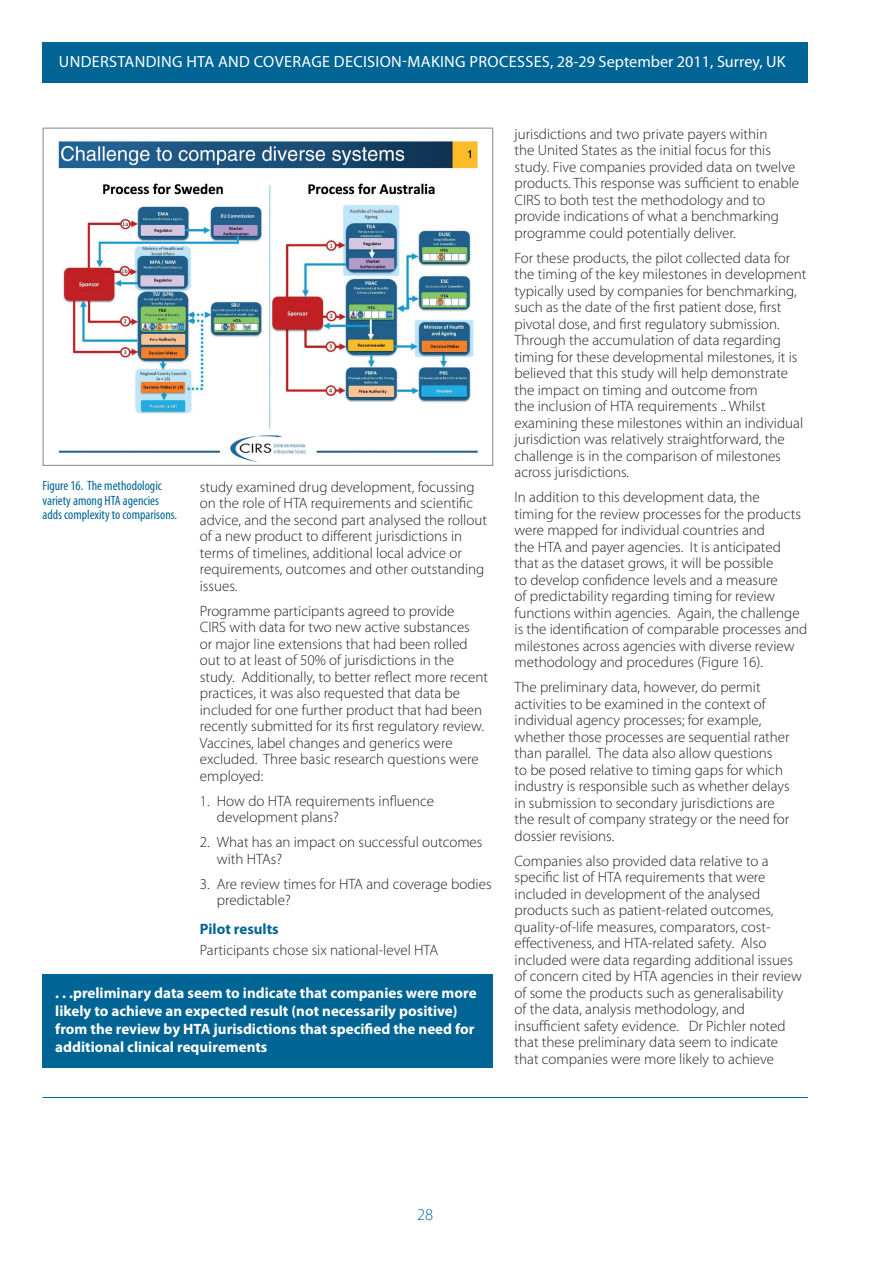
<style>
.page{position:relative;width:893px;height:1263px;background:#fff}
.page>*{position:absolute;margin:0;border:0;box-sizing:border-box;transform-origin:0 0}
.t1{font:300 16.5px "Myriad Pro";color:#006494}
.t2{font:16.2px "Myriad Pro";letter-spacing:.02em;color:#fff}
.t3{font:300 15px/16.5px "Myriad Pro";color:#231f20}
.t4{font:700 15px/18px "Myriad Pro";color:#fff}
.t5{font:700 15px "Myriad Pro";color:#006494}
.t6{font:condensed 13.5px/14.2px "Myriad Pro";color:#006494}
</style>
<div class="page">
<div style="left:43px;top:43px;width:765px;height:40px;background:#006494"></div>
<hr style="left:43px;top:1097px;width:765px;height:1px;background:#006494">
<img style="left:58px;top:141px;width:420px;height:321px">
<div style="left:43px;top:128px;width:450px;height:338px;border:1px solid #939598"></div>
<div style="left:43px;top:974px;width:450px;height:93px;background:#006494"></div>
<p class="t2" style="left:59px;top:52px;width:138px">UNDERSTANDING HTA</p>
<p class="t2" style="left:218px;top:52px;width:569px">AND COVERAGE DECISION-MAKING PROCESS ES, 28-29 SEPTEMBER 2011, SURREY, UK</p>
<p class="t6" style="left:43px;top:479px;width:136px">Figure 16. The methodologic variety among HTA agencies adds complexity to comparisons.</p>
<p class="t3" style="left:200px;top:478px;width:276px">study examined drug development, focussing on the role of HTA</p>
<p class="t3" style="left:200px;top:495px;width:289px;text-indent:111px">requirements and scientific advice, and the second part analysed the rollout of a new product to different jurisdictions in terms of timelines, additional local advice or requirements, outcomes and other outstanding issues.</p>
<p class="t3" style="left:200px;top:602px;width:256px">Programme participants agreed to provide<br>CIRS</p>
<p class="t3" style="left:200px;top:619px;width:290px;text-indent:30px">with data for two new active substances<br>or major line extensions that had been rolled out to at least of 50% of jurisdictions in the study. Additionally, to better reflect more recent practices, it was also requested that data be included for one further product that had been recently submitted for its first regulatory review.<br>Vaccines, label changes and generics were excluded. Three basic research questions were employed:</p>
<p class="t3" style="left:200px;top:792px;width:77px">1. How do HTA</p>
<p class="t3" style="left:217px;top:792px;width:219px;text-indent:78px">requirements influence development plans?</p>
<p class="t3" style="left:217px;top:834px;width:267px;text-indent:-17px">2. What has an impact on successful outcomes with HTAs?</p>
<p class="t3" style="left:200px;top:875px;width:148px">3. Are review times for HTA</p>
<p class="t3" style="left:366px;top:875px;width:127px">and coverage bodies</p>
<p class="t3" style="left:217px;top:892px;width:75px">predictable?</p>
<p class="t5" style="left:200px;top:919px;width:80px">Pilot results</p>
<p class="t3" style="left:200px;top:942px;width:223px">Participants chose six national-level HTA</p>
<p class="t4" style="left:55px;top:983px;width:423px">. . .preliminary data seem to indicate that companies were more likely to achieve an expected result (not necessarily positive) from the review by HTA jurisdictions that specified the need for additional clinical requirements</p>
<p class="t3" style="left:514px;top:125px;width:286px">jurisdictions and two private payers within<br>the United States as the initial focus for this study. Five companies provided data on twelve products. This response was sufficient to enable CIRS</p>
<p class="t3" style="left:514px;top:191px;width:266px;text-indent:30px">to both test the methodology and to provide indications of what a benchmarking programme could potentially deliver.</p>
<p class="t3" style="left:514px;top:249px;width:293px">For these products, the pilot collected data for the timing of the key milestones in development typically used by companies for benchmarking, such as the date of the first patient dose, first pivotal dose, and first regulatory submission.<br>Through the accumulation of data regarding timing for these developmental milestones, it is believed that this study will help demonstrate the impact on timing and outcome from<br>the inclusion of HTA</p>
<p class="t3" style="left:514px;top:398px;width:290px;text-indent:123px">requirements .. Whilst examining these milestones within an individual jurisdiction was relatively straightforward, the challenge is in the comparison of milestones across jurisdictions.</p>
<p class="t3" style="left:514px;top:489px;width:288px">I n addition to this development data, the timing for the review processes for the products were mapped for individual countries and<br>the HTA</p>
<p class="t3" style="left:514px;top:538px;width:294px;text-indent:51px">and payer agencies. It is anticipated that as the dataset grows, it will be possible<br>to develop confidence levels and a measure<br>of predictability regarding timing for review functions within agencies. Again, the challenge is the identification of comparable processes and milestones across agencies with diverse review methodology and procedures (Figure 16).</p>
<p class="t3" style="left:514px;top:679px;width:277px">The preliminary data, however, do permit activities to be examined in the context of individual agency processes; for example, whether those processes are sequential rather than parallel. The data also allow questions<br>to be posed relative to timing gaps for which industry is responsible such as whether delays in submission to secondary jurisdictions are the result of company strategy or the need for dossier revisions.</p>
<p class="t3" style="left:514px;top:852px;width:256px">Companies also provided data relative to a specific list of HTA</p>
<p class="t3" style="left:514px;top:869px;width:280px;text-indent:111px">requirements that were included in development of the analysed products such as patient-related outcomes, quality-of-life measures, comparators, cost&shy;effectiveness, and HTA-related safety. Also included were data regarding additional issues of concern cited by HTA</p>
<p class="t3" style="left:514px;top:968px;width:289px;text-indent:146px">agencies in their review of some the products such as generalisability<br>of the data, analysis methodology, and insufficient safety evidence. Dr Pichler noted that these preliminary data seem to indicate that companies were more likely to achieve</p>
<p class="t1" style="left:417px;top:1205px;width:18px">28</p>
</div>
